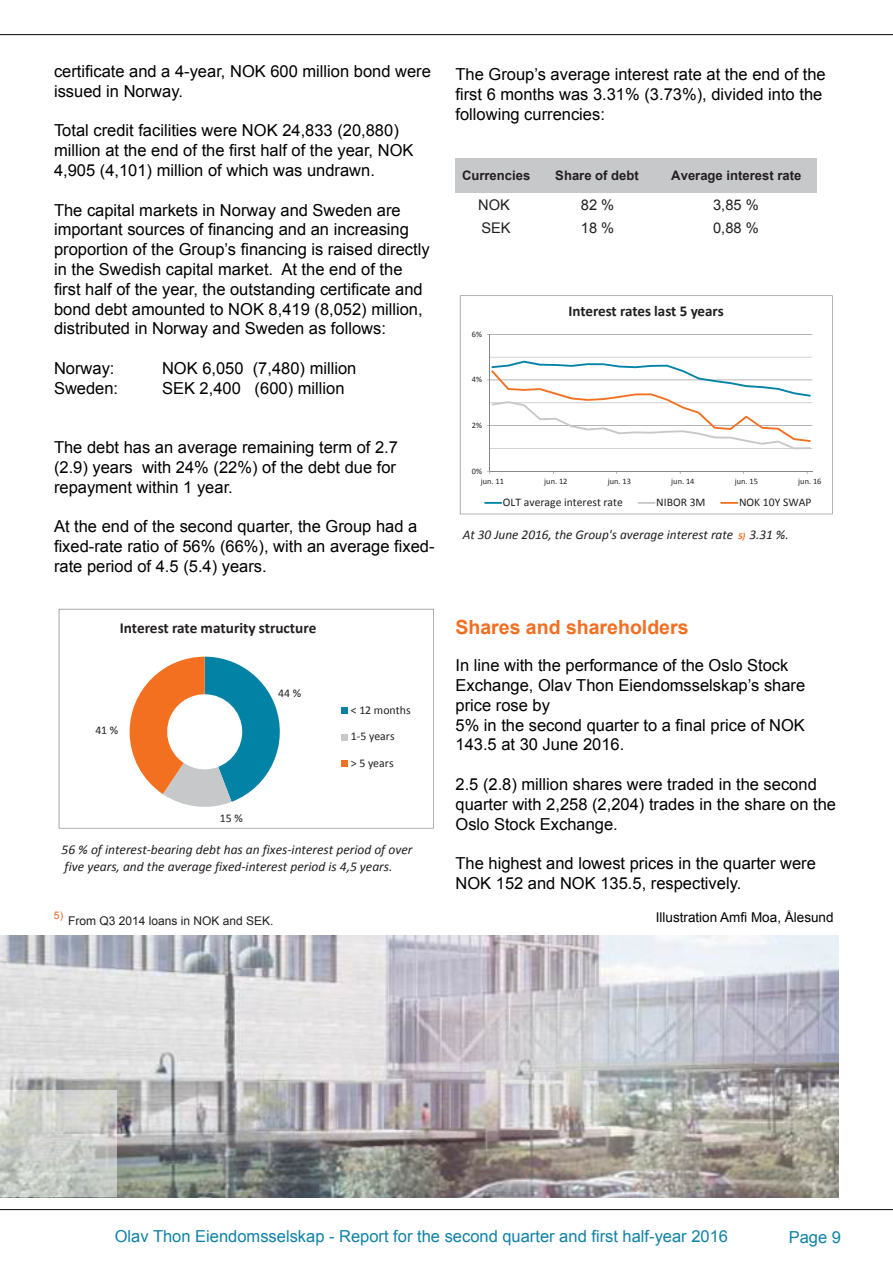
<style>
.page{position:relative;width:893px;height:1263px;background:#fff}
.page>*{position:absolute;margin:0;border:0;box-sizing:border-box;transform-origin:0 0}
.Avsnittsoverskrift{font:700 19.5px "Arial";color:#f36e21}
.t1{font:16.5px/19.8px "Arial";color:#000}
.t2{font:16.5px "Arial";color:#0f82a5}
.t3{font:700 15.3px "Calibri";color:#231f20}
.t4{font:700 15px "Calibri";letter-spacing:-.01em;color:#231f20}
.t5{font:14.7px "Arial";color:#231f20}
.t6{font:italic 13.5px/17.1px "Calibri";color:#231f20}
.t7{font:13.5px "Arial";color:#000}
.t8{font:italic 13.35px "Calibri";color:#231f20}
.t9{font:700 13.05px "Arial";color:#231f20}
.Fotnotetekst{font:12px "Arial";color:#231f20}
.t10{font:11.85px "Calibri";color:#231f20}
.t11{font:11.7px "Calibri";color:#231f20}
.Fotnotetekst-2{font:10.5px "Arial";color:#e56c25}
.t12{font:8.4px "Calibri";letter-spacing:-.005em;color:#231f20}
.s1{font-weight:700;font-size:9.15px;color:#f37021}
</style>
<div class="page">
<hr style="left:0;top:34px;width:893px;height:1px;background:#231f20">
<hr style="left:0;top:1209px;width:893px;height:1px;background:#231f20">
<img style="left:0;top:935px;width:839px;height:262px">
<svg style="left:59px;top:609px;width:375px;height:219px"></svg>
<div style="left:456px;top:158px;width:361px;height:35px;background:#c7c8ca"></div>
<svg style="left:0;top:1091px;width:117px;height:106px;background:#cbcec9"></svg>
<svg style="left:460px;top:295px;width:373px;height:219px"></svg>
<p class="t1" style="left:54px;top:61px;width:378px">certificate and a 4-year, NOK 600 million bond were issued in Norway.</p>
<p class="t1" style="left:54px;top:121px;width:361px">Total credit facilities were NOK 24,833 (20,880) million at the end of the first half of the year, NOK<br>4,905 (4,101) million of which was undrawn.</p>
<p class="t1" style="left:54px;top:200px;width:377px">The capital markets in Norway and Sweden are important sources of financing and an increasing proportion of the Group’s financing is raised directly in the Swedish capital market. At the end of the first half of the year, the outstanding certificate and bond debt amounted to NOK 8,419 (8,052) million, distributed in Norway and Sweden as follows:</p>
<p class="t1" style="left:54px;top:358px;width:62px">Norway:</p>
<p class="t1" style="left:162px;top:358px;width:196px">NOK 6,050 (7,480) million</p>
<p class="t1" style="left:54px;top:378px;width:66px">Sweden:</p>
<p class="t1" style="left:162px;top:378px;width:184px">SEK 2,400 (600) million</p>
<p class="t1" style="left:54px;top:438px;width:345px;text-align:justify">The debt has an average remaining term of 2.7 (2.9) years with 24% (22%) of the debt due for repayment within 1 year.</p>
<p class="t1" style="left:54px;top:517px;width:382px">At the end of the second quarter, the Group had a fixed-rate ratio of 56% (66%), with an average fixed&shy;rate period of 4.5 (5.4) years.</p>
<p class="t3" style="left:120px;top:618px;width:198px">Interest rate maturity structure</p>
<p class="t10" style="left:95px;top:723px;width:25px">41 %</p>
<p class="t10" style="left:278px;top:685px;width:25px">44 %</p>
<p class="t10" style="left:220px;top:810px;width:25px">15 %</p>
<p class="t10" style="left:351px;top:702px;width:61px">&lt; 12 months</p>
<p class="t10" style="left:351px;top:729px;width:45px">1‐5 years</p>
<p class="t10" style="left:351px;top:756px;width:44px">&gt; 5 years</p>
<p class="t6" style="left:62px;top:841px;width:352px">56 % of interest‐bearing debt has an fixes‐interest period of over five years, and the average fixed‐interest period is 4,5 years.</p>
<p class="Fotnotetekst-2" style="left:54px;top:908px;width:11px">5)</p>
<p class="Fotnotetekst" style="left:68px;top:913px;width:207px">From Q3 2014 loans in NOK and SEK.</p>
<p class="t1" style="left:455px;top:64px;width:372px">The Group’s average interest rate at the end of the first 6 months was 3.31% (3.73%), divided into the following currencies:</p>
<p class="t11" style="left:676px;top:69px;width:24px">44 %</p>
<p class="t11" style="left:748px;top:86px;width:61px">&lt; 12 months</p>
<p class="t11" style="left:496px;top:106px;width:24px">41 %</p>
<p class="t9" style="left:462px;top:167px;width:70px">Currencies</p>
<p class="t9" style="left:555px;top:167px;width:85px">Share of debt</p>
<p class="t9" style="left:671px;top:167px;width:131px">Average interest rate</p>
<p class="t5" style="left:478px;top:195px;width:33px">NOK</p>
<p class="t5" style="left:581px;top:195px;width:35px">82 %</p>
<p class="t5" style="left:713px;top:195px;width:47px">3,85 %</p>
<p class="t5" style="left:481px;top:218px;width:31px">SEK</p>
<p class="t5" style="left:581px;top:218px;width:35px">18 %</p>
<p class="t5" style="left:713px;top:218px;width:47px">0,88 %</p>
<p class="t12" style="left:472px;top:329px;width:12px">6%</p>
<p class="t12" style="left:472px;top:374px;width:12px">4%</p>
<p class="t12" style="left:472px;top:420px;width:12px">2%</p>
<p class="t12" style="left:472px;top:465px;width:12px">0%</p>
<p class="t4" style="left:568px;top:302px;width:157px">Interest rates last 5 years</p>
<p class="t12" style="left:481px;top:476px;width:25px">jun. 11</p>
<p class="t12" style="left:544px;top:476px;width:25px">jun. 12</p>
<p class="t12" style="left:608px;top:476px;width:25px">jun. 13</p>
<p class="t12" style="left:671px;top:476px;width:25px">jun. 14</p>
<p class="t12" style="left:735px;top:476px;width:25px">jun. 15</p>
<p class="t12" style="left:798px;top:476px;width:25px">jun. 16</p>
<p class="t11" style="left:503px;top:495px;width:121px">OLT average interest rate</p>
<p class="t11" style="left:656px;top:495px;width:51px">NIBOR 3M</p>
<p class="t11" style="left:739px;top:495px;width:74px">NOK 10Y SWAP</p>
<p class="t8" style="left:463px;top:526px;width:328px">At 30 June 2016, the Group's average interest rate <span class="s1">5)</span> 3.31 %.</p>
<p class="Avsnittsoverskrift" style="left:455px;top:614px;width:235px">Shares and shareholders</p>
<p class="t1" style="left:455px;top:656px;width:351px">In line with the performance of the Oslo Stock<br>Exchange, Olav Thon Eiendomsselskap’s share price rose by</p>
<p class="t1" style="left:455px;top:715px;width:351px">5% in the second quarter to a final price of NOK<br>143.5 at 30 June 2016.</p>
<p class="t1" style="left:455px;top:774px;width:382px">2.5 (2.8) million shares were traded in the second quarter with 2,258 (2,204) trades in the share on the<br>Oslo Stock Exchange.</p>
<p class="t1" style="left:455px;top:854px;width:362px">The highest and lowest prices in the quarter were<br>NOK 152 and NOK 135.5, respectively.</p>
<p class="t7" style="left:656px;top:908px;width:179px">Illustration Amfi Moa, Ålesund</p>
<p class="t2" style="left:115px;top:1226px;width:615px">Olav Thon Eiendomsselskap - Report for the second quarter and first half-year 2016</p>
<p class="t2" style="left:789px;top:1226px;width:54px">Page 9</p>
</div>
